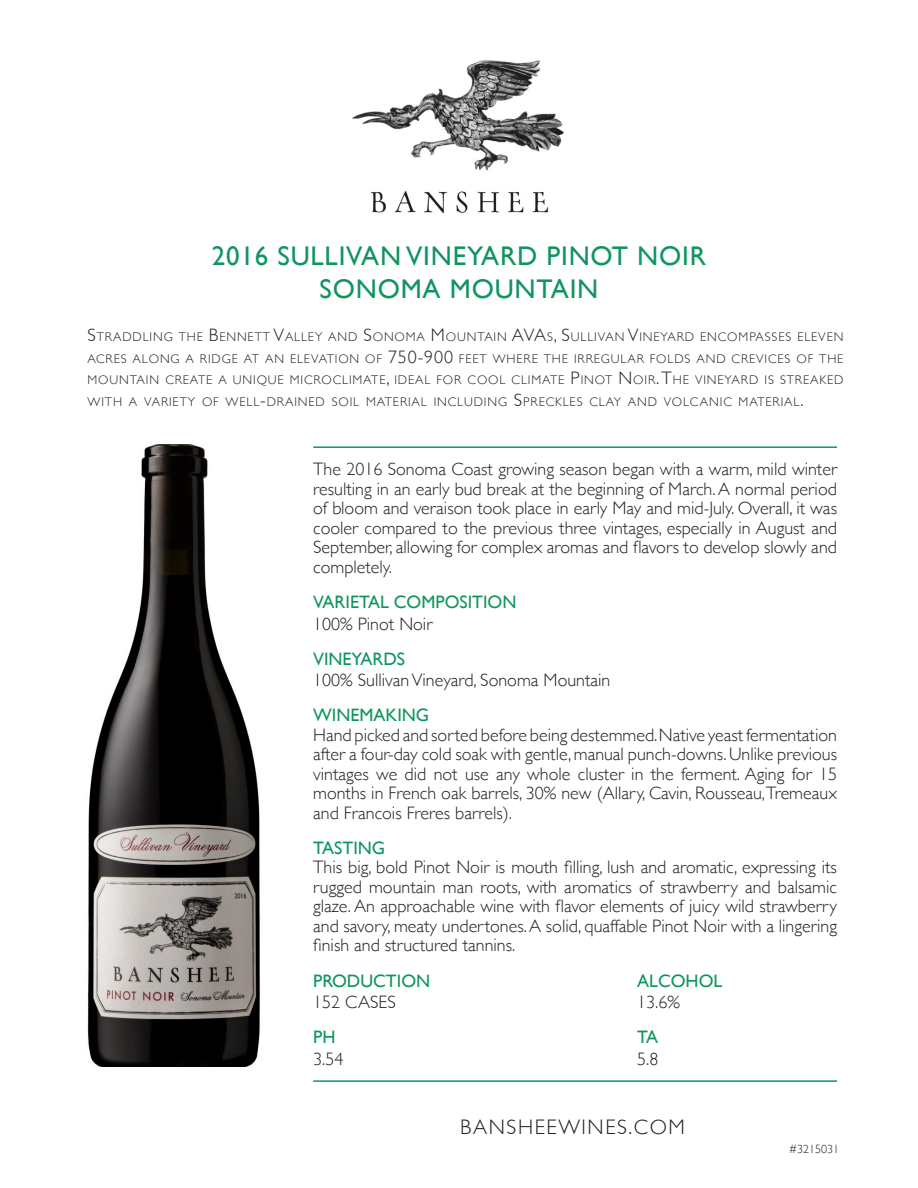
<style>
.page{position:relative;width:918px;height:1188px;background:#fff}
.page>*{position:absolute;margin:0;border:0;box-sizing:border-box;transform-origin:0 0}
.t1{font:27px/32.4px "Gill Sans";letter-spacing:.03em;color:#10955f;text-align:center}
.t2{font:300 21px "Gill Sans";letter-spacing:.075em;color:#231f20}
.t3{font:300 18px/19.5px "Gill Sans";color:#231f20;text-align:justify}
.t4{font:18px "Gill Sans";color:#10955f}
.t5{font:300 12.6px/21.6px "Gill Sans";letter-spacing:.07em;color:#231f20;text-align:justify}
.t6{font:300 12px "Gill Sans";color:#231f20}
.s1{font-size:18px}
</style>
<div class="page">
<img style="left:352px;top:60px;width:212px;height:153px">
<hr style="left:313px;top:446px;width:524px;height:2px;background:#10955f">
<hr style="left:313px;top:1080px;width:524px;height:2px;background:#10955f">
<img style="left:87px;top:445px;width:173px;height:622px">
<p class="t1" style="left:212px;top:240px;width:496px">2016 SULLIVAN VINEYARD PINOT NOIR<br>SONOMA MOUNTAIN</p>
<p class="t5" style="left:87px;top:325px;width:758px"><span class="s1">S</span>TRADDLING THE <span class="s1">B</span>ENNETT <span class="s1">V</span>ALLEY AND <span class="s1">S</span>ONOMA <span class="s1">M</span> OUNTAIN <span class="s1">AVA</span>S<span class="s1">, S</span>ULLIVAN <span class="s1">V</span>INEYARD ENCOMPASS ES ELEVEN ACRES ALONG A RIDGE AT AN ELEVATION OF <span class="s1">750-900</span> FEET WHERE THE IRREGULAR FOLDS AND CREVICES OF THE MOUNTAIN CREATE A UNIQUE MICROCLIMATE<span class="s1">,</span> IDEAL FOR COOL CLIMATE <span class="s1">P</span>INOT <span class="s1">N</span> OIR<span class="s1">. T</span>HE VINEYARD IS STREAKED WITH A VARIETY OF WELL<span class="s1">-</span>DRAINED SOIL MATERIAL INCLUDING <span class="s1">S</span>PRECKLES CLAY AND VOLCANIC MATERIAL<span class="s1">.</span></p>
<p class="t3" style="left:313px;top:459px;width:525px">The 2016 Sonoma Coast growing season began with a warm, mild winter resulting in an early bud break at the beginning of March. A normal period of bloom and veraison took place in early May and mid-July. Overall, it was cooler compared to the previous three vintages, especially in August and September, allowing for complex aromas and flavors to develop slowly and completely.</p>
<p class="t4" style="left:313px;top:591px;width:205px">VARIETAL COMPOSITION</p>
<p class="t3" style="left:313px;top:613px;width:121px">100% Pinot Noir</p>
<p class="t4" style="left:313px;top:648px;width:93px">VINEYARDS</p>
<p class="t3" style="left:313px;top:670px;width:299px">100% Sullivan Vineyard, Sonoma Mountain</p>
<p class="t4" style="left:313px;top:705px;width:118px">WINEMAKING</p>
<p class="t3" style="left:313px;top:724px;width:525px">Hand picked and sorted before being destemmed. Native yeast fermentation after a four-day cold soak with gentle, manual punch-downs. Unlike previous vintages we did not use any whole cluster in the ferment. Aging for 15 months in French oak barrels, 30% new (Allary, Cavin, Rousseau, Tremeaux and Francois Freres barrels).</p>
<p class="t4" style="left:313px;top:837px;width:74px">TASTING</p>
<p class="t3" style="left:313px;top:857px;width:525px">This big, bold Pinot Noir is mouth filling, lush and aromatic, expressing its rugged mountain man roots, with aromatics of strawberry and balsamic glaze. An approachable wine with flavor elements of juicy wild strawberry and savory, meaty undertones. A solid, quaffable Pinot Noir with a lingering finish and structured tannins.</p>
<p class="t4" style="left:313px;top:970px;width:119px">PRODUCTION</p>
<p class="t4" style="left:637px;top:970px;width:87px">ALCOHOL</p>
<p class="t3" style="left:313px;top:992px;width:84px">152 CASES</p>
<p class="t3" style="left:637px;top:992px;width:44px">13.6%</p>
<p class="t4" style="left:313px;top:1027px;width:24px">PH</p>
<p class="t4" style="left:637px;top:1027px;width:23px">TA</p>
<p class="t3" style="left:313px;top:1048px;width:32px">3.54</p>
<p class="t3" style="left:637px;top:1048px;width:23px">5.8</p>
<p class="t2" style="left:460px;top:1111px;width:226px">BANSHEEWINES.COM</p>
<p class="t6" style="left:789px;top:1140px;width:51px">#3215031</p>
</div>
